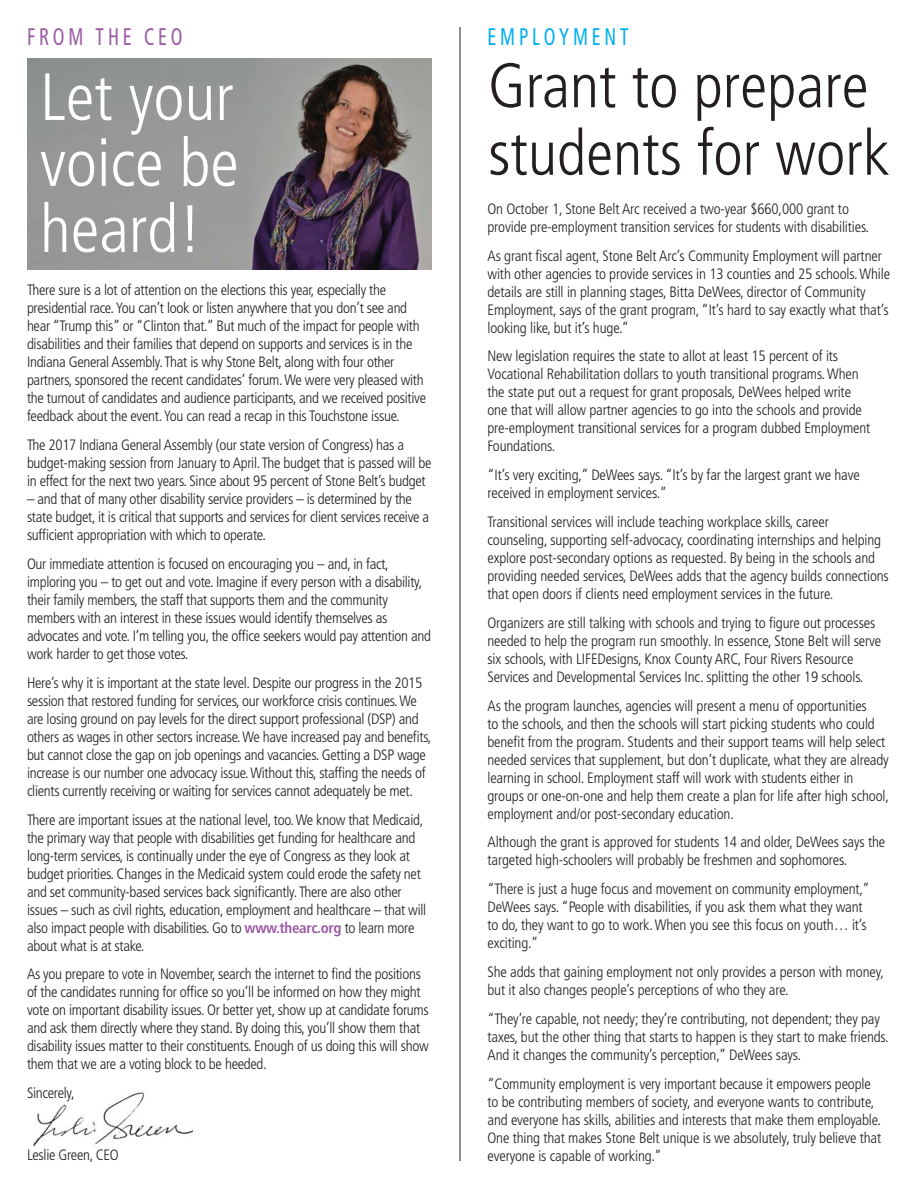
<style>
.page{position:relative;width:918px;height:1188px;background:#fff}
.page>*{position:absolute;margin:0;border:0;box-sizing:border-box;transform-origin:0 0}
.t1{font:300 condensed 66.75px/66px "Frutiger";color:#fff;text-align:justify}
.t2{font:300 condensed 63px/67.5px "Frutiger";color:#231f20}
.t3{font:condensed 24px "Frutiger";letter-spacing:.2em;color:#9b5ba4;scale:.8 1}
.t4{font:condensed 24px "Frutiger";letter-spacing:.2em;color:#00aeef;scale:.8 1}
.t5{font:300 condensed 15px/18px "Frutiger";letter-spacing:-.01em;color:#231f20}
.s1{font-weight:700;color:#9b5ba4}
</style>
<div class="page">
<img style="left:33px;top:1092px;width:159px;height:55px">
<img style="left:27px;top:58px;width:405px;height:212px">
<hr style="left:460px;top:27px;width:1px;height:1134px;background:#231f20">
<p class="t3" style="left:27px;top:27px;width:196px">FROM THE CEO</p>
<p class="t1" style="left:40px;top:69px;width:200px">Let your voice be heard!</p>
<p class="t5" style="left:27px;top:282px;width:401px">There sure is a lot of attention on the elections this year, especially the presidential race. You can’t look or listen anywhere that you don’t see and hear “Trump this” or “Clinton that.” But much of the impact for people with disabilities and their families that depend on supports and services is in the Indiana General Assembly. That is why Stone Belt, along with four other partners, sponsored the recent candidates’ forum. We were very pleased with the turnout of candidates and audience participants, and we received positive feedback about the event. You can read a recap in this Touchstone issue.</p>
<p class="t5" style="left:27px;top:437px;width:406px">The 2017 Indiana General Assembly (our state version of Congress) has a budget-making session from January to April. The budget that is passed will be in effect for the next two years. Since about 95 percent of Stone Belt’s budget</p>
<p class="t5" style="left:27px;top:491px;width:404px">– and that of many other disability service providers – is determined by the state budget, it is critical that supports and services for client services receive a sufficient appropriation with which to operate.</p>
<p class="t5" style="left:27px;top:556px;width:406px">Our immediate attention is focused on encouraging you – and, in fact, imploring you – to get out and vote. Imagine if every person with a disability, their family members, the staff that supports them and the community members with an interest in these issues would identify themselves as advocates and vote. I’m telling you, the office seekers would pay attention and work harder to get those votes.</p>
<p class="t5" style="left:27px;top:675px;width:406px">Here’s why it is important at the state level. Despite our progress in the 2015 session that restored funding for services, our workforce crisis continues. We are losing ground on pay levels for the direct support professional (DSP) and others as wages in other sectors increase. We have increased pay and benefits, but cannot close the gap on job openings and vacancies. Getting a DSP wage increase is our number one advocacy issue. Without this, staffing the needs of clients currently receiving or waiting for services cannot adequately be met.</p>
<p class="t5" style="left:27px;top:812px;width:401px">There are important issues at the national level, too. We know that Medicaid, the primary way that people with disabilities get funding for healthcare and long-term services, is continually under the eye of Congress as they look at budget priorities. Changes in the Medicaid system could erode the safety net and set community-based services back significantly. There are also other issues – such as civil rights, education, employment and healthcare – that will also impact people with disabilities. Go to <span class="s1">www.thearc.org</span> to learn more about what is at stake.</p>
<p class="t5" style="left:27px;top:966px;width:403px">As you prepare to vote in November, search the internet to find the positions of the candidates running for office so you’ll be informed on how they might vote on important disability issues. Or better yet, show up at candidate forums and ask them directly where they stand. By doing this, you’ll show them that disability issues matter to their constituents. Enough of us doing this will show them that we are a voting block to be heeded.</p>
<p class="t5" style="left:27px;top:1085px;width:49px">Sincerely,</p>
<p class="t5" style="left:27px;top:1147px;width:93px">Leslie Green, CEO</p>
<p class="t4" style="left:488px;top:27px;width:178px">EMPLOYMENT</p>
<p class="t2" style="left:488px;top:57px;width:403px">Grant to prepare students for work</p>
<p class="t5" style="left:488px;top:201px;width:383px">On October 1, Stone Belt Arc received a two-year $660,000 grant to provide pre-employment transition services for students with disabilities.</p>
<p class="t5" style="left:488px;top:248px;width:404px">As grant fiscal agent, Stone Belt Arc’s Community Employment will partner with other agencies to provide services in 13 counties and 25 schools. While details are still in planning stages, Bitta DeWees, director of Community Employment, says of the grant program, “It’s hard to say exactly what that’s looking like, but it’s huge.”</p>
<p class="t5" style="left:488px;top:348px;width:384px">New legislation requires the state to allot at least 15 percent of its Vocational Rehabilitation dollars to youth transitional programs. When the state put out a request for grant proposals, DeWees helped write one that will allow partner agencies to go into the schools and provide pre-employment transitional services for a program dubbed Employment Foundations.</p>
<p class="t5" style="left:488px;top:467px;width:374px">“It’s very exciting,” DeWees says. “It’s by far the largest grant we have received in employment services.”</p>
<p class="t5" style="left:488px;top:514px;width:403px">Transitional services will include teaching workplace skills, career counseling, supporting self-advocacy, coordinating internships and helping explore post-secondary options as requested. By being in the schools and providing needed services, DeWees adds that the agency builds connections that open doors if clients need employment services in the future.</p>
<p class="t5" style="left:488px;top:615px;width:395px">Organizers are still talking with schools and trying to figure out processes needed to help the program run smoothly. In essence, Stone Belt will serve six schools, with LIFEDesigns, Knox County ARC, Four Rivers Resource Services and Developmental Services Inc. splitting the other 19 schools.</p>
<p class="t5" style="left:488px;top:698px;width:403px">As the program launches, agencies will present a menu of opportunities<br>to the schools, and then the schools will start picking students who could benefit from the program. Students and their support teams will help select needed services that supplement, but don’t duplicate, what they are already learning in school. Employment staff will work with students either in groups or one-on-one and help them create a plan for life after high school, employment and/or post-secondary education.</p>
<p class="t5" style="left:488px;top:834px;width:399px">Although the grant is approved for students 14 and older, DeWees says the targeted high-schoolers will probably be freshmen and sophomores.</p>
<p class="t5" style="left:488px;top:881px;width:384px">“There is just a huge focus and movement on community employment,” DeWees says. “People with disabilities, if you ask them what they want to do, they want to go to work. When you see this focus on youth… it’s exciting.”</p>
<p class="t5" style="left:488px;top:964px;width:398px">She adds that gaining employment not only provides a person with money, but it also changes people’s perceptions of who they are.</p>
<p class="t5" style="left:488px;top:1011px;width:403px">“They’re capable, not needy; they’re contributing, not dependent; they pay taxes, but the other thing that starts to happen is they start to make friends.<br>And it changes the community’s perception,” DeWees says.</p>
<p class="t5" style="left:488px;top:1076px;width:395px">“Community employment is very important because it empowers people to be contributing members of society, and everyone wants to contribute, and everyone has skills, abilities and interests that make them employable.<br>One thing that makes Stone Belt unique is we absolutely, truly believe that everyone is capable of working.”</p>
</div>
